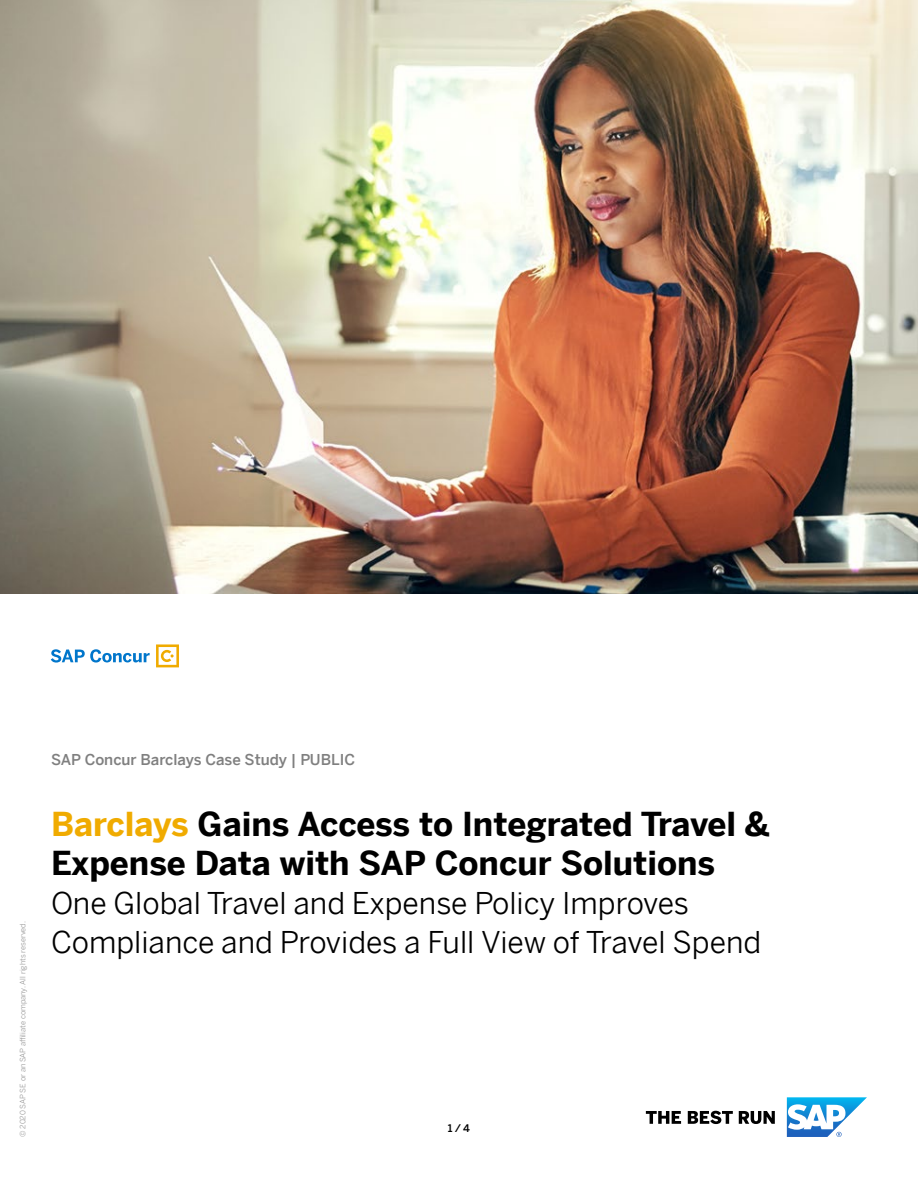
<style>
.page{position:relative;width:918px;height:1188px;background:#fff}
.page>*{position:absolute;margin:0;border:0;box-sizing:border-box;transform-origin:0 0}
.t1{font:700 33px/39px "Benton Sans";color:#000}
.t2{font:30px/39px "Benton Sans";color:#000}
.t3{font:500 15px "Benton Sans";color:#7f7f7f}
.t4{font:500 10.5px "Benton Sans";color:#000}
.t5{font:7.5px "Benton Sans";color:#999}
.s1{color:#f0ab00}
</style>
<div class="page">
<svg style="left:646px;top:1111px;width:129px;height:13px"></svg>
<svg style="left:787px;top:1097px;width:80px;height:40px"></svg>
<img style="left:0;top:0;width:918px;height:594px">
<svg style="left:51px;top:649px;width:99px;height:14px"></svg>
<svg style="left:156px;top:644px;width:23px;height:23px"></svg>
<p class="t5" style="left:16px;top:1137px;width:217px;rotate:-90deg">© 2020 SAP SE or an SAP affiliate company. All rights reserved.</p>
<p class="t3" style="left:51px;top:747px;width:306px">SAP Concur Barclays Case Study | PUBLIC</p>
<p class="t1" style="left:51px;top:801px;width:720px"><span class="s1">Barclays</span> Gains Access to Integrated Travel &amp;<br>Expense Data with SAP Concur Solutions</p>
<p class="t2" style="left:51px;top:880px;width:712px">One Global Travel and Expense Policy Improves<br>Compliance and Provides a Full View of Travel Spend</p>
<p class="t4" style="left:448px;top:1119px;width:24px">1 / 4</p>
</div>
